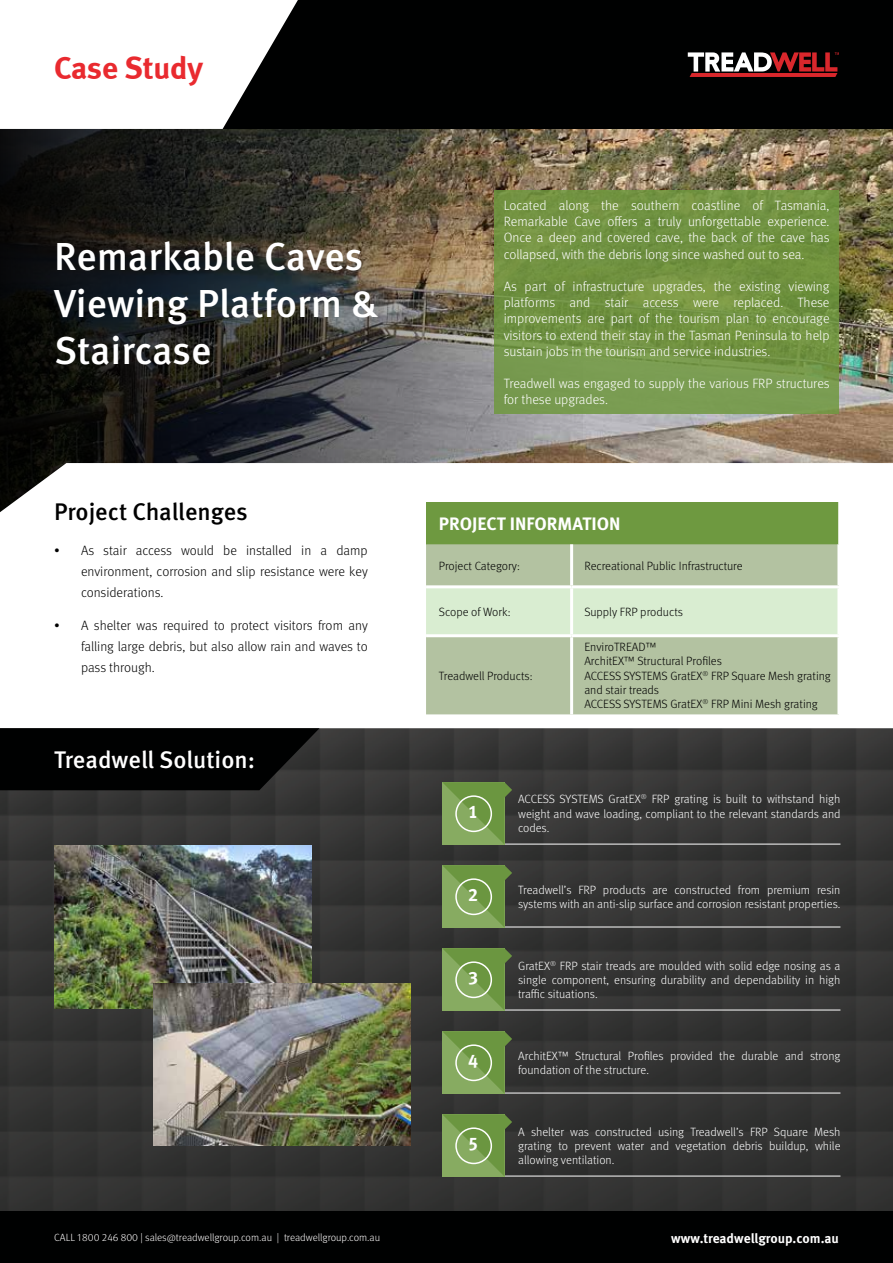
<style>
.page{position:relative;width:893px;height:1263px;background:#fff}
.page>*{position:absolute;margin:0;border:0;box-sizing:border-box;transform-origin:0 0}
.t1{font:500 39px/46.8px "Meta Pro";color:#fff}
.t2{font:31.5px "Meta Bold LF";color:#e92a2f}
.t3{font:500 24px "Meta Pro";color:#fff}
.t4{font:500 24px "Meta Pro";letter-spacing:-.005em;color:#000}
.t5{font:700 18px "Meta Pro";color:#fff}
.t6{font:18px "Meta Bold LF";color:#fff}
.t7{font:300 13.5px/16.2px "Meta Pro";letter-spacing:-.005em;color:#fff;text-align:justify}
.t8{font:300 13.5px/21px "Meta Pro";color:#000;text-align:justify}
.t9{font:700 13.5px "Meta Pro";color:#fff}
.t10{font:300 12px/14.4px "Meta Pro";color:#fff;text-align:justify}
.t11{font:300 12px/14.4px "Meta Pro";color:#000}
.t12{font:300 10.5px "Meta Pro";color:#fff}
</style>
<div class="page">
<img style="left:583px;top:129px;width:310px;height:334px">
<svg style="left:0;top:129px;width:583px;height:334px;background:#3c3934"></svg>
<div style="left:0;top:728px;width:893px;height:483px;background:#343433"></div>
<svg style="left:0;top:463px;width:839px;height:252px"></svg>
<div style="left:0;top:0;width:893px;height:129px;background:#000101"></div>
<svg style="left:0;top:0;width:298px;height:129px;background:#dedede"></svg>
<svg style="left:494px;top:190px;width:345px;height:224px;background:#739445"></svg>
<svg style="left:688px;top:52px;width:151px;height:25px"></svg>
<div style="left:426px;top:502px;width:413px;height:42px;background:#6e9940"></div>
<div style="left:426px;top:544px;width:411px;height:170px;background:#b3c2a1"></div>
<div style="left:426px;top:588px;width:411px;height:46px;background:#d9edd1"></div>
<hr style="left:838px;top:502px;width:2px;height:42px;background:#fff">
<hr style="left:570px;top:544px;width:3px;height:41px;background:#fff">
<hr style="left:837px;top:544px;width:3px;height:41px;background:#fff">
<hr style="left:570px;top:637px;width:3px;height:77px;background:#fff">
<hr style="left:837px;top:637px;width:3px;height:77px;background:#fff">
<hr style="left:426px;top:585px;width:146px;height:3px;background:#fff">
<hr style="left:572px;top:585px;width:268px;height:3px;background:#fff">
<hr style="left:570px;top:588px;width:3px;height:46px;background:#fff">
<hr style="left:837px;top:588px;width:3px;height:46px;background:#fff">
<hr style="left:426px;top:634px;width:146px;height:3px;background:#fff">
<hr style="left:572px;top:634px;width:268px;height:3px;background:#fff">
<img style="left:54px;top:846px;width:257px;height:162px">
<img style="left:153px;top:983px;width:257px;height:162px">
<svg style="left:0;top:728px;width:320px;height:62px;background:#050606"></svg>
<div style="left:0;top:1211px;width:893px;height:52px;background:#000101"></div>
<hr style="left:486px;top:1010px;width:354px;height:1px;background:#fff">
<svg style="left:442px;top:948px;width:70px;height:62px;background:#759850"></svg>
<div style="left:455px;top:961px;width:37px;height:37px;border:2px solid #fff;border-radius:50%"></div>
<hr style="left:486px;top:1093px;width:354px;height:1px;background:#fff">
<svg style="left:442px;top:1031px;width:70px;height:62px;background:#749850"></svg>
<div style="left:455px;top:1044px;width:37px;height:37px;border:2px solid #fff;border-radius:50%"></div>
<hr style="left:486px;top:1176px;width:354px;height:1px;background:#fff">
<svg style="left:442px;top:1114px;width:70px;height:62px;background:#749750"></svg>
<div style="left:455px;top:1127px;width:37px;height:37px;border:2px solid #fff;border-radius:50%"></div>
<hr style="left:486px;top:844px;width:354px;height:1px;background:#fff">
<svg style="left:442px;top:782px;width:70px;height:62px;background:#759850"></svg>
<div style="left:455px;top:795px;width:37px;height:37px;border:2px solid #fff;border-radius:50%"></div>
<hr style="left:486px;top:927px;width:354px;height:1px;background:#fff">
<svg style="left:442px;top:865px;width:70px;height:62px;background:#759850"></svg>
<div style="left:455px;top:878px;width:37px;height:37px;border:2px solid #fff;border-radius:50%"></div>
<h2 class="t2" style="left:54px;top:50px;width:151px">Case Study</h2>
<h1 class="t1" style="left:54px;top:231px;width:326px">Remarkable Caves<br>Viewing Platform &amp;<br>Staircase</h1>
<h3 class="t4" style="left:54px;top:493px;width:195px">Project Challenges</h3>
<p class="t8" style="left:81px;top:539px;width:288px;text-indent:-27px">• As stair access would be installed in a damp environment, corrosion and slip resistance were key considerations.</p>
<p class="t8" style="left:81px;top:614px;width:288px;text-indent:-27px">• A shelter was required to protect visitors from any falling large debris, but also allow rain and waves to pass through.</p>
<h3 class="t3" style="left:54px;top:741px;width:203px">Treadwell Solution:</h3>
<p class="t7" style="left:504px;top:196px;width:327px">Located along the southern coastline of Tasmania, Remarkable Cave offers a truly unforgettable experience.<br>Once a deep and covered cave, the back of the cave has collapsed, with the debris long since washed out to sea.</p>
<p class="t7" style="left:504px;top:277px;width:327px">As part of infrastructure upgrades, the existing viewing platforms and stair access were replaced. These improvements are part of the tourism plan to encourage visitors to extend their stay in the Tasman Peninsula to help sustain jobs in the tourism and service industries.</p>
<p class="t7" style="left:504px;top:375px;width:327px">Treadwell was engaged to supply the various FRP structures for these upgrades.</p>
<h3 class="t5" style="left:439px;top:509px;width:183px">PROJECT INFORMATION</h3>
<p class="t11" style="left:439px;top:558px;width:83px">Project Category:</p>
<p class="t11" style="left:584px;top:558px;width:160px">Recreational Public Infrastructure</p>
<p class="t11" style="left:439px;top:604px;width:73px">Scope of Work:</p>
<p class="t11" style="left:584px;top:604px;width:100px">Supply FRP products</p>
<p class="t11" style="left:439px;top:668px;width:95px">Treadwell Products:</p>
<p class="t11" style="left:584px;top:639px;width:248px">EnviroTREAD™<br>ArchitEX™ Structural Profiles<br>ACCESS SYSTEMS GratEX<sup>®</sup> FRP Square Mesh grating and stair treads<br>ACCESS SYSTEMS GratEX<sup>®</sup> FRP Mini Mesh grating</p>
<h3 class="t6" style="left:468px;top:801px;width:12px">1</h3>
<h3 class="t6" style="left:468px;top:884px;width:12px">2</h3>
<h3 class="t6" style="left:468px;top:967px;width:12px">3</h3>
<h3 class="t6" style="left:468px;top:1050px;width:12px">4</h3>
<h3 class="t6" style="left:468px;top:1133px;width:12px">5</h3>
<p class="t10" style="left:518px;top:791px;width:324px">ACCESS SYSTEMS GratEX<sup>®</sup> FRP grating is built to withstand high weight and wave loading, compliant to the relevant standards and codes.</p>
<p class="t10" style="left:518px;top:882px;width:324px">Treadwell’s FRP products are constructed from premium resin systems with an anti-slip surface and corrosion resistant properties.</p>
<p class="t10" style="left:518px;top:957px;width:324px">GratEX<sup>®</sup> FRP stair treads are moulded with solid edge nosing as a single component, ensuring durability and dependability in high traffic situations.</p>
<p class="t10" style="left:518px;top:1048px;width:324px">ArchitEX™ Structural Profiles provided the durable and strong foundation of the structure.</p>
<p class="t10" style="left:518px;top:1123px;width:324px">A shelter was constructed using Treadwell’s FRP Square Mesh grating to prevent water and vegetation debris buildup, while allowing ventilation.</p>
<p class="t12" style="left:54px;top:1230px;width:328px">CALL 1800 246 800 | sales@treadwellgroup.com.au | treadwellgroup.com.au</p>
<p class="t9" style="left:671px;top:1228px;width:169px">www.treadwellgroup.com.au</p>
</div>
